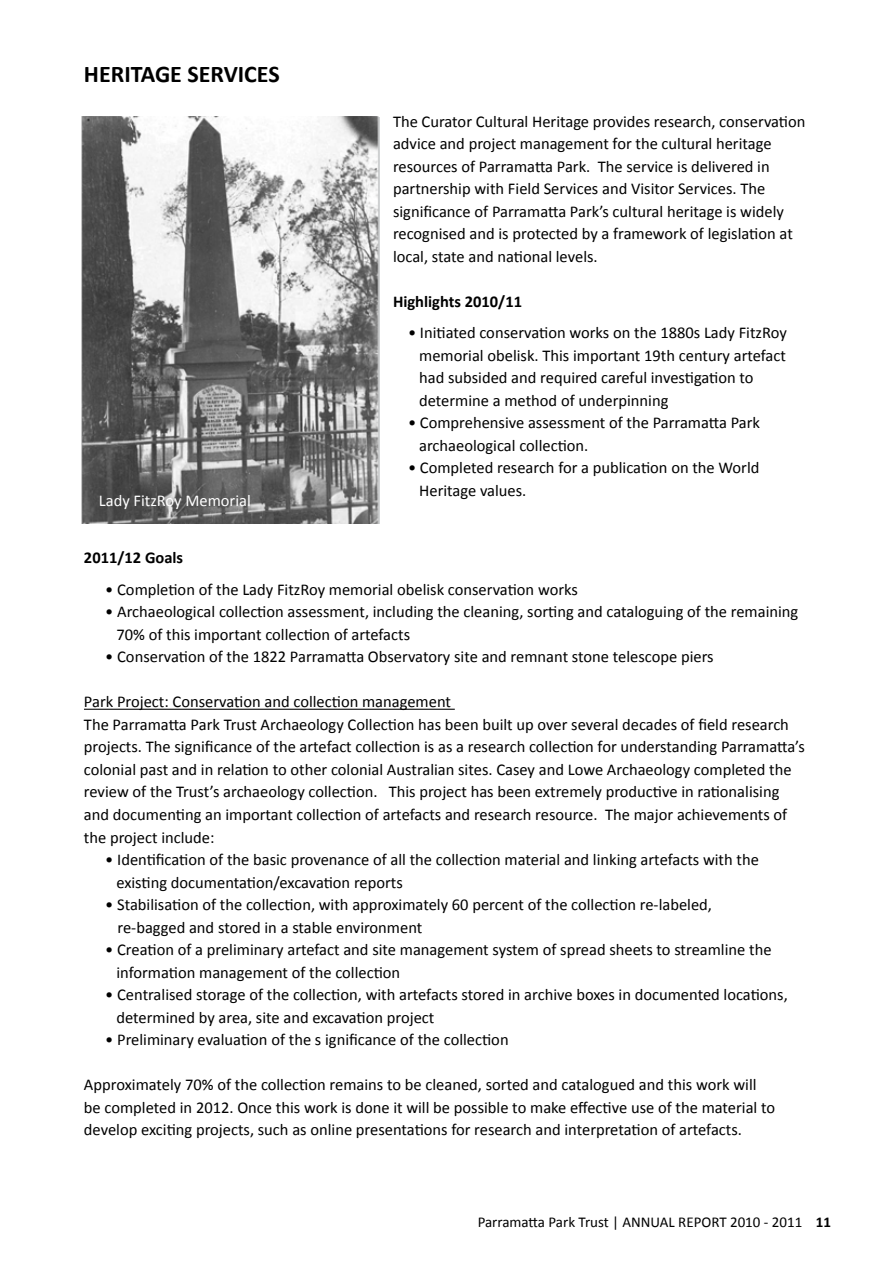
<style>
.page{position:relative;width:893px;height:1263px;background:#fff}
.page>*{position:absolute;margin:0;border:0;box-sizing:border-box;transform-origin:0 0}
.t1{font:700 24px "Calibri";color:#000}
.t2{font:16.5px/22.5px "Calibri";color:#000}
.t3{font:700 16.5px "Calibri";color:#000}
.t4{font:16.5px "Calibri";color:#fff}
.t5{font:15px "Calibri";color:#000}
.s1{font-weight:700}
</style>
<div class="page">
<hr style="left:84px;top:709px;width:371px;height:1px;background:#000">
<img style="left:82px;top:117px;width:297px;height:407px">
<h1 class="t1" style="left:84px;top:58px;width:197px">HERITAGE SERVICES</h1>
<p class="t4" style="left:99px;top:490px;width:153px">Lady FitzRoy Memorial</p>
<p class="t2" style="left:393px;top:110px;width:414px">The Curator Cultural Heritage provides research, conservation advice and project management for the cultural heritage resources of Parramatta Park. The service is delivered in partnership with Field Services and Visitor Services. The significance of Parramatta Park’s cultural heritage is widely recognised and is protected by a framework of legislation at local, state and national levels.</p>
<p class="t3" style="left:393px;top:291px;width:131px">Highlights 2010/11</p>
<p class="t2" style="left:419px;top:322px;width:369px;text-indent:-11px">• Initiated conservation works on the 1880s Lady FitzRoy memorial obelisk. This important 19th century artefact had subsided and required careful investigation to determine a method of underpinning</p>
<p class="t2" style="left:419px;top:412px;width:342px;text-indent:-11px">• Comprehensive assessment of the Parramatta Park archaeological collection.</p>
<p class="t2" style="left:419px;top:457px;width:342px;text-indent:-11px">• Completed research for a publication on the World<br>Heritage values.</p>
<p class="t3" style="left:84px;top:547px;width:101px">2011/12 Goals</p>
<p class="t2" style="left:105px;top:578px;width:474px">• Completion of the Lady FitzRoy memorial obelisk conservation works</p>
<p class="t2" style="left:116px;top:601px;width:683px;text-indent:-11px">• Archaeological collection assessment, including the cleaning, sorting and cataloguing of the remaining<br>70% of this important collection of artefacts</p>
<p class="t2" style="left:105px;top:646px;width:610px">• Conservation of the 1822 Parramatta Observatory site and remnant stone telescope piers</p>
<p class="t2" style="left:84px;top:691px;width:722px">Park Project: Conservation and collection management<br>The Parramatta Park Trust Archaeology Collection has been built up over several decades of field research projects. The significance of the artefact collection is as a research collection for understanding Parramatta’s colonial past and in relation to other colonial Australian sites. Casey and Lowe Archaeology completed the review of the Trust’s archaeology collection. This project has been extremely productive in rationalising and documenting an important collection of artefacts and research resource. The major achievements of the project include:</p>
<p class="t2" style="left:116px;top:848px;width:644px;text-indent:-11px">• Identification of the basic provenance of all the collection material and linking artefacts with the existing documentation/excavation reports</p>
<p class="t2" style="left:118px;top:893px;width:596px;text-indent:-12px">• Stabilisation of the collection, with approximately 60 percent of the collection re-labeled, re-bagged and stored in a stable environment</p>
<p class="t2" style="left:116px;top:938px;width:657px;text-indent:-11px">• Creation of a preliminary artefact and site management system of spread sheets to streamline the information management of the collection</p>
<p class="t2" style="left:116px;top:983px;width:673px;text-indent:-11px">• Centralised storage of the collection, with artefacts stored in archive boxes in documented locations, determined by area, site and excavation project</p>
<p class="t2" style="left:105px;top:1028px;width:405px">• Preliminary evaluation of the s ignificance of the collection</p>
<p class="t2" style="left:84px;top:1073px;width:693px">Approximately 70% of the collection remains to be cleaned, sorted and catalogued and this work will be completed in 2012. Once this work is done it will be possible to make effective use of the material to develop exciting projects, such as online presentations for research and interpretation of artefacts.</p>
<p class="t5" style="left:478px;top:1212px;width:355px">Parramatta Park Trust | ANNUAL REPORT 2010 - 2011 <span class="s1">11</span></p>
</div>
